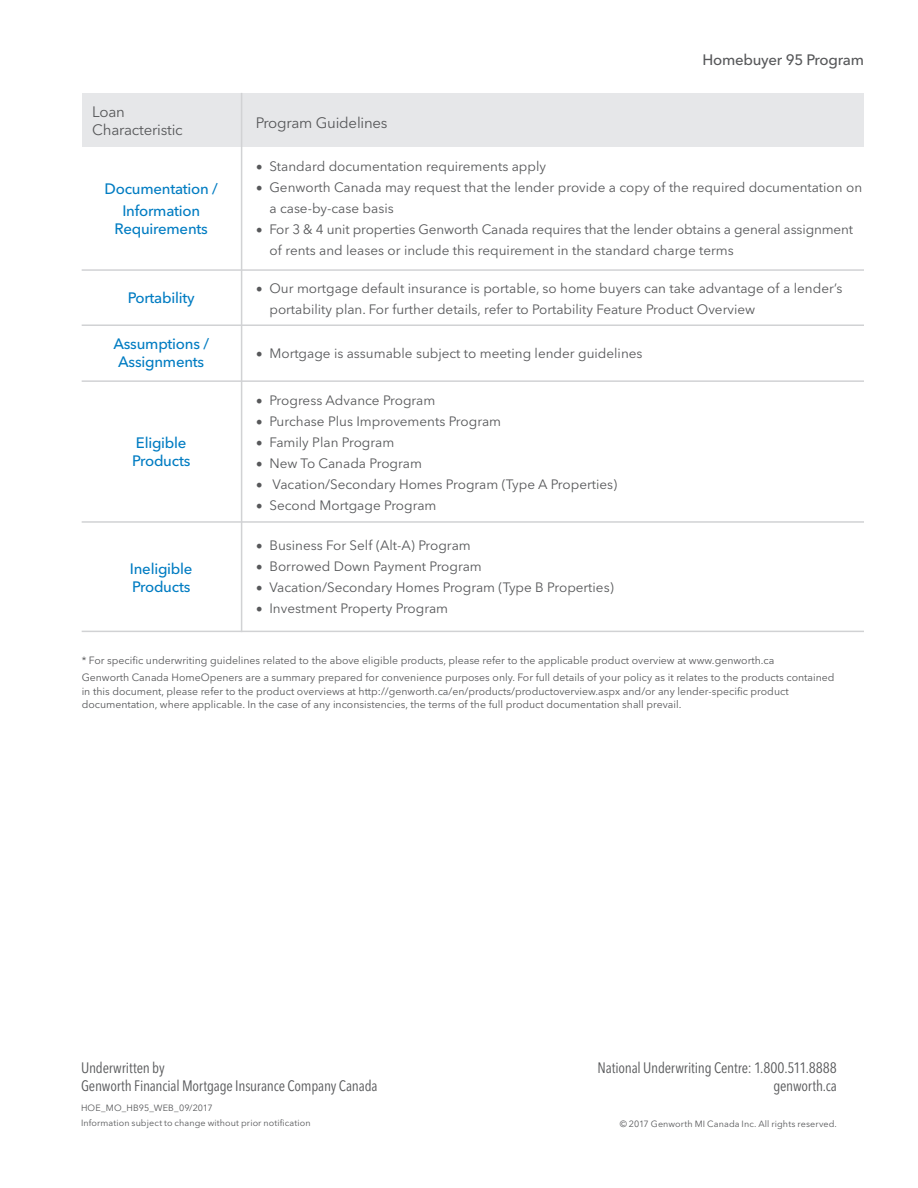
<style>
.page{position:relative;width:918px;height:1188px;background:#fff}
.page>*{position:absolute;margin:0;border:0;box-sizing:border-box;transform-origin:0 0}
.t1{font:condensed 15px/18px "Avenir Next LT Pro";letter-spacing:-.01em;color:#57585a}
.t2{font:500 15px/18px "Avenir Next LT Pro";letter-spacing:-.015em;color:#007cc2;text-align:center}
.t3{font:15px/18px "Avenir Next LT Pro";letter-spacing:-.015em;color:#57585a}
.t4{font:500 15px "Avenir Next LT Pro";letter-spacing:-.015em;color:#57585a}
.t5{font:13.5px/21px "Avenir Next LT Pro";color:#57585a}
.t6{font:10.5px/17.9px "Avenir Next LT Pro";color:#57585a}
.t7{font:9px/15px "Avenir Next LT Pro";letter-spacing:.01em;color:#57585a}
.s1{font-family:"Minion Pro";font-size:18px}
</style>
<div class="page">
<div style="left:242px;top:93px;width:622px;height:54px;background:#e6e7e9"></div>
<div style="left:82px;top:93px;width:160px;height:54px;background:#e6e7e9"></div>
<hr style="left:82px;top:269px;width:782px;height:2px;background:#d1d2d4">
<hr style="left:82px;top:324px;width:782px;height:2px;background:#d1d2d4">
<hr style="left:82px;top:380px;width:782px;height:2px;background:#d1d2d4">
<hr style="left:82px;top:521px;width:782px;height:2px;background:#d1d2d4">
<hr style="left:82px;top:631px;width:782px;height:1px;background:#d1d2d4">
<hr style="left:241px;top:93px;width:1px;height:539px;background:#d1d2d4">
<p class="t3" style="left:92px;top:102px;width:92px">Loan<br>Characteristic</p>
<p class="t3" style="left:256px;top:114px;width:133px">Program Guidelines</p>
<p class="t4" style="left:702px;top:51px;width:163px">Homebuyer 95 Program</p>
<p class="t5" style="left:256px;top:155px;width:292px"><span class="s1">•</span> Standard documentation requirements apply</p>
<p class="t5" style="left:269px;top:176px;width:594px;text-indent:-14px"><span class="s1">•</span> Genworth Canada may request that the lender provide a copy of the required documentation on a case-by-case basis</p>
<p class="t5" style="left:269px;top:218px;width:585px;text-indent:-14px"><span class="s1">•</span> For 3 &amp; 4 unit properties Genworth Canada requires that the lender obtains a general assignment of rents and leases or include this requirement in the standard charge terms</p>
<p class="t5" style="left:269px;top:277px;width:575px;text-indent:-14px"><span class="s1">•</span> Our mortgage default insurance is portable, so home buyers can take advantage of a lender’s portability plan. For further details, refer to Portability Feature Product Overview</p>
<p class="t5" style="left:256px;top:343px;width:388px"><span class="s1">•</span> Mortgage is assumable subject to meeting lender guidelines</p>
<p class="t5" style="left:256px;top:389px;width:181px"><span class="s1">•</span> Progress Advance Program</p>
<p class="t5" style="left:256px;top:410px;width:247px"><span class="s1">•</span> Purchase Plus Improvements Program</p>
<p class="t5" style="left:256px;top:431px;width:140px"><span class="s1">•</span> Family Plan Program</p>
<p class="t5" style="left:256px;top:452px;width:168px"><span class="s1">•</span> New To Canada Program</p>
<p class="t5" style="left:256px;top:473px;width:363px"><span class="s1">•</span> Vacation/Secondary Homes Program (Type A Properties)</p>
<p class="t5" style="left:256px;top:494px;width:182px"><span class="s1">•</span> Second Mortgage Program</p>
<p class="t5" style="left:256px;top:535px;width:216px"><span class="s1">•</span> Business For Self (Alt-A) Program</p>
<p class="t5" style="left:256px;top:556px;width:227px"><span class="s1">•</span> Borrowed Down Payment Program</p>
<p class="t5" style="left:256px;top:577px;width:359px"><span class="s1">•</span> Vacation/Secondary Homes Program (Type B Properties)</p>
<p class="t5" style="left:256px;top:598px;width:194px"><span class="s1">•</span> Investment Property Program</p>
<p class="t6" style="left:82px;top:651px;width:754px">* For specific underwriting guidelines related to the above eligible products, please refer to the applicable product overview at www.genworth.ca<br>Genworth Canada HomeOpeners are a summary prepared for convenience purposes only. For full details of your policy as it relates to the products contained</p>
<p class="t6" style="left:82px;top:684px;width:709px;line-height:13.5px">in this document, please refer to the product overviews at http://genworth.ca/en/products/productoverview.aspx and/or any lender-specific product documentation, where applicable. In the case of any inconsistencies, the terms of the full product documentation shall prevail.</p>
<p class="t2" style="left:105px;top:178px;width:115px;line-height:21.3px">Documentation /<br>Information</p>
<p class="t2" style="left:115px;top:219px;width:95px">Requirements</p>
<p class="t2" style="left:128px;top:289px;width:68px">Portability</p>
<p class="t2" style="left:113px;top:335px;width:97px">Assumptions /<br>Assignments</p>
<p class="t2" style="left:132px;top:434px;width:60px;text-align:left">Eligible<br>Products</p>
<p class="t2" style="left:130px;top:559px;width:64px;text-align:left">Ineligible<br>Products</p>
<p class="t1" style="left:81px;top:1059px;width:298px">Underwritten by<br>Genworth Financial Mortgage Insurance Company Canada</p>
<p class="t7" style="left:81px;top:1100px;width:231px">HOE_MO_HB95_WEB_09/2017<br>Information subject to change without prior notification</p>
<p class="t1" style="left:598px;top:1059px;width:241px;text-align:right">National Underwriting Centre: 1.800.511.8888 genworth.ca</p>
<p class="t7" style="left:620px;top:1117px;width:219px">© 2017 Genworth MI Canada Inc. All rights reserved.</p>
</div>
